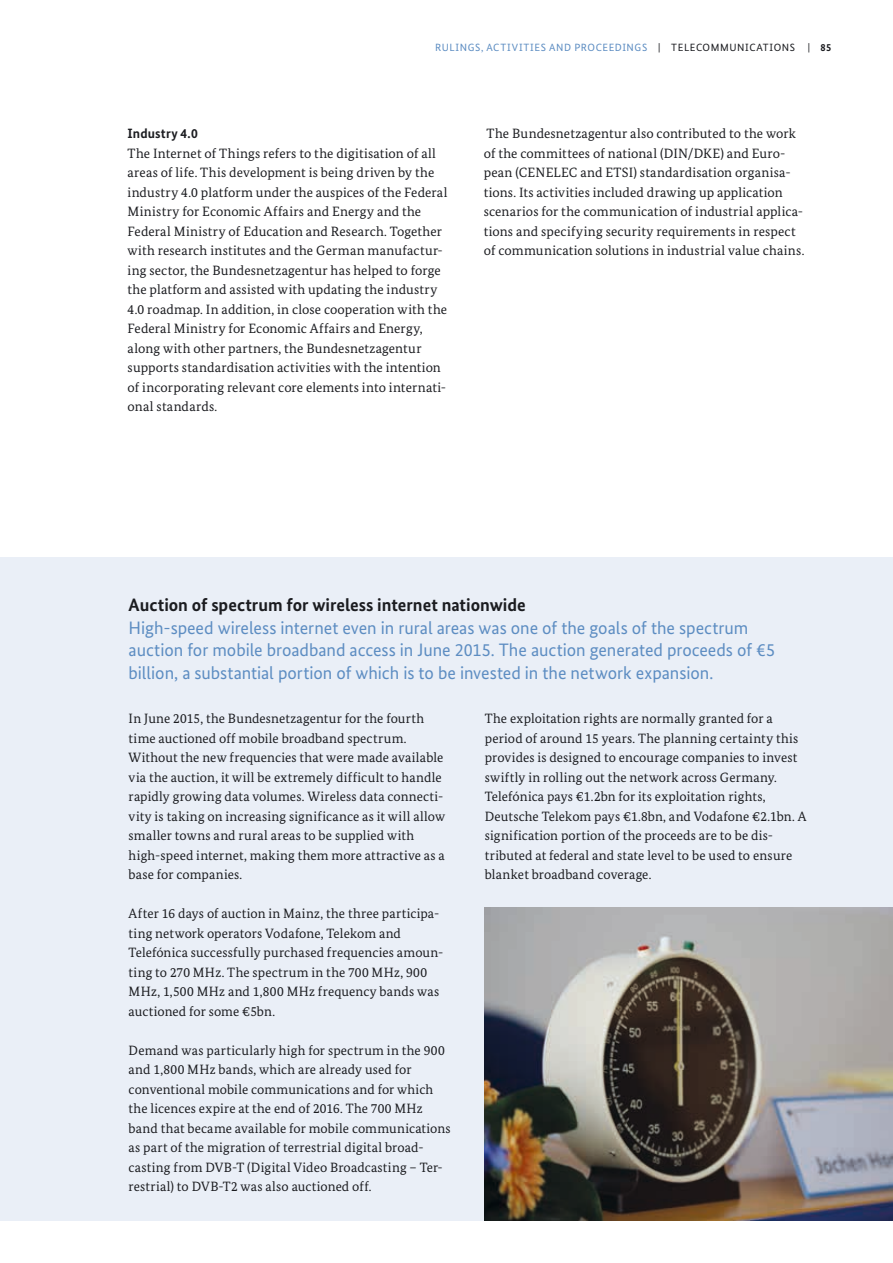
<style>
.page{position:relative;width:893px;height:1263px;background:#fff}
.page>*{position:absolute;margin:0;border:0;box-sizing:border-box;transform-origin:0 0}
._1b_Kasten_Einleitun{font:18px/22.5px "Bundes Sans";letter-spacing:-.005em;color:#5d8dc2}
._1b_Kasten_Einleitun-2{font:700 18px "Bundes Sans";color:#1b1c20}
._1_Fließtext{font:13.5px/19.5px "Bundes Serif";letter-spacing:.01em;color:#1b1c20}
.t1{font:700 13.5px "Bundes Sans";letter-spacing:.01em;color:#1b1c20}
._0_kolumnentitel{font:10.5px "Bundes Sans";letter-spacing:.055em;color:#5d8dc2}
.t2{font:700 10.5px "Bundes Sans";color:#1b1c20}
.s1{color:#1b1c20}
.s2{font-weight:400}
</style>
<div class="page">
<div style="left:0;top:557px;width:893px;height:663px;background:#eaeff7"></div>
<img style="left:484px;top:908px;width:409px;height:312px">
<p class="_0_kolumnentitel" style="left:435px;top:41px;width:362px">RULINGS, ACTIVITIES AND PROCEEDINGS <span class="s1">| TELECOMMUNICATIONS</span></p>
<p class="t2" style="left:808px;top:41px;width:25px"><span class="s2">|</span> 85</p>
<h2 class="t1" style="left:128px;top:125px;width:72px">Industry 4.0</h2>
<p class="_1_Fließtext" style="left:128px;top:143px;width:321px">The Internet of Things refers to the digitisation of all areas of life. This development is being driven by the industry 4.0 platform under the auspices of the Federal Ministry for Economic Affairs and Energy and the Federal Ministry of Education and Research. Together with research institutes and the German manufactur&shy;ing sector, the Bundesnetzagentur has helped to forge the platform and assisted with updating the industry 4.0 roadmap. In addition, in close cooperation with the Federal Ministry for Economic Affairs and Energy, along with other partners, the Bundesnetzagentur supports standardisation activities with the intention of incorporating relevant core elements into internati&shy;onal standards.</p>
<p class="_1_Fließtext" style="left:484px;top:124px;width:322px">The Bundesnetzagentur also contributed to the work of the committees of national (DIN/DKE) and Euro&shy;pean (CENELEC and ETSI) standardisation organisa&shy;tions. Its activities included drawing up application scenarios for the communication of industrial applica&shy;tions and specifying security requirements in respect of communication solutions in industrial value chains.</p>
<p class="_1b_Kasten_Einleitun-2" style="left:129px;top:594px;width:399px">Auction of spectrum for wireless internet nationwide</p>
<p class="_1b_Kasten_Einleitun" style="left:129px;top:616px;width:648px">High-speed wireless internet even in rural areas was one of the goals of the spectrum auction for mobile broadband access in June 2015. The auction generated proceeds of €5 billion, a substantial portion of which is to be invested in the network expansion.</p>
<p class="_1_Fließtext" style="left:129px;top:709px;width:297px">In June 2015, the Bundesnetzagentur for the fourth time auctioned off mobile broadband spectrum.</p>
<p class="_1_Fließtext" style="left:129px;top:748px;width:318px">Without the new frequencies that were made available via the auction, it will be extremely difficult to handle rapidly growing data volumes. Wireless data connecti&shy;vity is taking on increasing significance as it will allow smaller towns and rural areas to be supplied with high-speed internet, making them more attractive as a base for companies.</p>
<p class="_1_Fließtext" style="left:129px;top:904px;width:316px">After 16 days of auction in Mainz, the three participa&shy;ting network operators Vodafone, Telekom and Telefónica successfully purchased frequencies amoun&shy;ting to 270 MHz. The spectrum in the 700 MHz, 900<br>MHz, 1,500 MHz and 1,800 MHz frequency bands was auctioned for some €5bn.</p>
<p class="_1_Fließtext" style="left:129px;top:1040px;width:324px">Demand was particularly high for spectrum in the 900 and 1,800 MHz bands, which are already used for conventional mobile communications and for which the licences expire at the end of 2016. The 700 MHz band that became available for mobile communications as part of the migration of terrestrial digital broad&shy;casting from DVB-T (Digital Video Broadcasting – Ter&shy;restrial) to DVB-T2 was also auctioned off.</p>
<p class="_1_Fließtext" style="left:485px;top:709px;width:323px">The exploitation rights are normally granted for a period of around 15 years. The planning certainty this provides is designed to encourage companies to invest swiftly in rolling out the network across Germany.<br>Telefónica pays €1.2bn for its exploitation rights, Deutsche Telekom pays €1.8bn, and Vodafone €2.1bn. A signification portion of the proceeds are to be dis&shy;tributed at federal and state level to be used to ensure blanket broadband coverage.</p>
</div>
